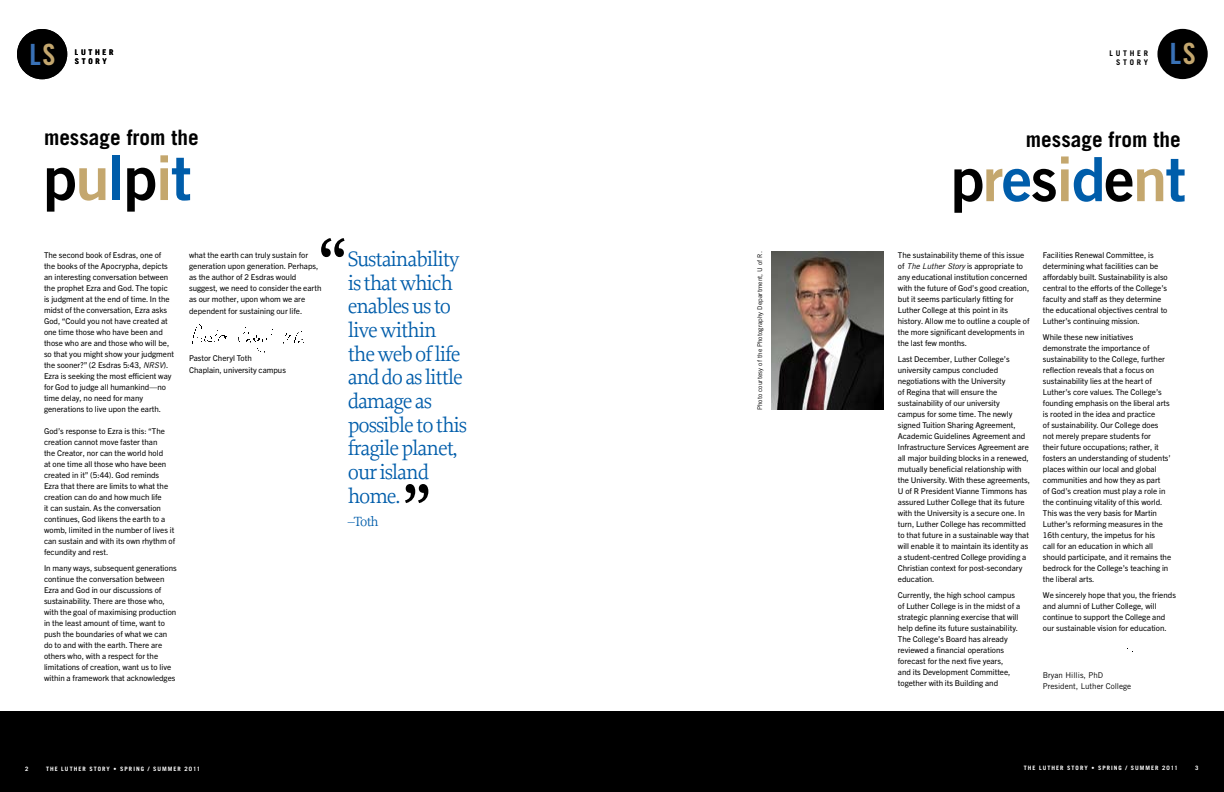
<style>
.page{position:relative;width:1224px;height:792px;background:#fff}
.page>*{position:absolute;margin:0;border:0;box-sizing:border-box;transform-origin:0 0}
.t1{font:82px "Proforma";color:#000}
.t2{font:61.1px "Trade Gothic Bold Two";letter-spacing:-.025em;color:#000}
.t3{font:29.3px "Trade Gothic Bold Cond Twenty";color:#3971b6}
.t4{font:21.8px/23.7px "Proforma";letter-spacing:-.05em;color:#005daa}
.t5{font:700 21.3px "Trade Gothic";color:#000}
.t6{font:14px "Proforma";color:#005daa}
.t7{font:8px/11px "Trade Gothic Next LT Pro";color:#000}
.t8{font:8px/11px "Trade Gothic";color:#000}
.t9{font:700 7.8px/9px "Trade Gothic";letter-spacing:.35em;color:#000;text-align:right}
.t10{font:6.5px "Trade Gothic";letter-spacing:.01em;color:#000}
.t11{font:700 6px "Trade Gothic";letter-spacing:.175em;color:#fff}
.s1{color:#c4a76e}
.s2{color:#005daa}
.s3{font-family:"Trade Gothic LT Pro";font-style:italic}
</style>
<div class="page">
<div style="left:612px;top:711px;width:612px;height:81px;background:#000"></div>
<div style="left:1157px;top:29px;width:51px;height:50px;background:#000;border-radius:50%"></div>
<img style="left:771px;top:252px;width:113px;height:158px">
<div style="left:0;top:711px;width:612px;height:81px;background:#000"></div>
<div style="left:17px;top:29px;width:50px;height:50px;background:#000;border-radius:50%"></div>
<img style="left:192px;top:324px;width:112px;height:29px">
<h3 class="t3" style="left:30px;top:36px;width:27px">L<span class="s1">S</span></h3>
<p class="t9" style="left:75px;top:47px;width:40px;text-align:left">LUTHER<br>STORY</p>
<p class="t9" style="left:1110px;top:48px;width:40px">LUTHER<br>STORY</p>
<h3 class="t3" style="left:1170px;top:36px;width:27px">L<span class="s1">S</span></h3>
<h3 class="t5" style="left:44px;top:124px;width:156px">message from the</h3>
<h3 class="t5" style="left:1026px;top:127px;width:156px">message from the</h3>
<h2 class="t2" style="left:43px;top:140px;width:150px">p<span class="s1">u</span><span class="s2">l</span>p<span class="s1">i</span><span class="s2">t</span></h2>
<h2 class="t2" style="left:951px;top:141px;width:237px">p<span class="s1">r</span><span class="s2">e</span>s<span class="s1">i</span><span class="s2">d</span>e<span class="s1">n</span><span class="s2">t</span></h2>
<p class="t7" style="left:44px;top:249px;width:132px">The second book of Esdras, one of the books of the Apocrypha, depicts an interesting conversation between the prophet Ezra and God. The topic is judgment at the end of time. In the midst of the conversation, Ezra asks God, “Could you not have created at one time those who have been and those who are and those who will be, so that you might show your judgment the sooner?” (2 Esdras 5:43, <span class="s3">NRSV</span>).<br>Ezra is seeking the most efficient way for God to judge all humankind—no time delay, no need for many generations to live upon the earth.</p>
<p class="t7" style="left:44px;top:425px;width:133px">God’s response to Ezra is this: “The creation cannot move faster than<br>the Creator, nor can the world hold<br>at one time all those who have been created in it” (5:44). God reminds Ezra that there are limits to what the creation can do and how much life<br>it can sustain. As the conversation continues, God likens the earth to a womb, limited in the number of lives it can sustain and with its own rhythm of fecundity and rest.</p>
<p class="t7" style="left:44px;top:562px;width:134px">In many ways, subsequent generations continue the conversation between Ezra and God in our discussions of sustainability. There are those who, with the goal of maximising production in the least amount of time, want to push the boundaries of what we can do to and with the earth. There are others who, with a respect for the limitations of creation, want us to live within a framework that acknowledges</p>
<h1 class="t1" style="left:318px;top:216px;width:31px">“</h1>
<h3 class="t4" style="left:348px;top:247px;width:121px">Sustainability is that which enables us to live within the web of life and do as little damage as possible to this fragile planet, our island home.</h3>
<h3 class="t6" style="left:348px;top:513px;width:33px">–Toth</h3>
<p class="t7" style="left:189px;top:249px;width:134px">what the earth can truly sustain for generation upon generation. Perhaps, as the author of 2 Esdras would suggest, we need to consider the earth as our mother, upon whom we are</p>
<p class="t7" style="left:189px;top:305px;width:115px">dependent for sustaining our life.</p>
<p class="t7" style="left:189px;top:351px;width:98px;line-height:12px">Pastor Cheryl Toth<br>Chaplain, university campus</p>
<h1 class="t1" style="left:402px;top:462px;width:31px">”</h1>
<p class="t10" style="left:756px;top:410px;width:160px;rotate:-90deg">Photo courtesy of the Photography Department, U of R.</p>
<p class="t7" style="left:898px;top:249px;width:133px">The sustainability theme of this issue of <span class="s3">The Luther Story</span> is appropriate to any educational institution concerned with the future of God’s good creation, but it seems particularly fitting for Luther College at this point in its history. Allow me to outline a couple of the more significant developments in the last few months.</p>
<p class="t7" style="left:898px;top:353px;width:134px">Last December, Luther College’s university campus concluded negotiations with the University<br>of Regina that will ensure the sustainability of our university<br>campus for some time. The newly signed Tuition Sharing Agreement, Academic Guidelines Agreement and Infrastructure Services Agreement are all major building blocks in a renewed, mutually beneficial relationship with the University. With these agreements, U of R President Vianne Timmons has assured Luther College that its future with the University is a secure one. In turn, Luther College has recommitted to that future in a sustainable way that will enable it to maintain its identity as a student-centred College providing a Christian context for post-secondary education.</p>
<p class="t7" style="left:898px;top:589px;width:124px">Currently, the high school campus of Luther College is in the midst of a strategic planning exercise that will help define its future sustainability.<br>The College’s Board has already reviewed a financial operations forecast for the next five years,<br>and its Development Committee, together with its Building and</p>
<p class="t7" style="left:1043px;top:249px;width:126px">Facilities Renewal Committee, is determining what facilities can be affordably built. Sustainability is also central to the efforts of the College’s faculty and staff as they determine the educational objectives central to Luther’s continuing mission.</p>
<p class="t7" style="left:1043px;top:331px;width:130px">While these new initiatives demonstrate the importance of sustainability to the College, further reflection reveals that a focus on sustainability lies at the heart of Luther’s core values. The College’s founding emphasis on the liberal arts is rooted in the idea and practice<br>of sustainability. Our College does not merely prepare students for<br>their future occupations; rather, it fosters an understanding of students’ places within our local and global communities and how they as part<br>of God’s creation must play a role in the continuing vitality of this world.<br>This was the very basis for Martin Luther’s reforming measures in the 16th century, the impetus for his<br>call for an education in which all should participate, and it remains the bedrock for the College’s teaching in the liberal arts.</p>
<p class="t7" style="left:1043px;top:589px;width:135px">We sincerely hope that you, the friends and alumni of Luther College, will continue to support the College and our sustainable vision for education.</p>
<p class="t8" style="left:1043px;top:669px;width:90px">Bryan Hillis, PhD<br>President, Luther College</p>
<p class="t11" style="left:25px;top:765px;width:5px">2</p>
<p class="t11" style="left:46px;top:765px;width:156px">THE LUTHER STORY • SPRING / SUMMER 2011</p>
<p class="t11" style="left:1024px;top:765px;width:156px">THE LUTHER STORY • SPRING / SUMMER 2011</p>
<p class="t11" style="left:1195px;top:765px;width:5px">3</p>
</div>
